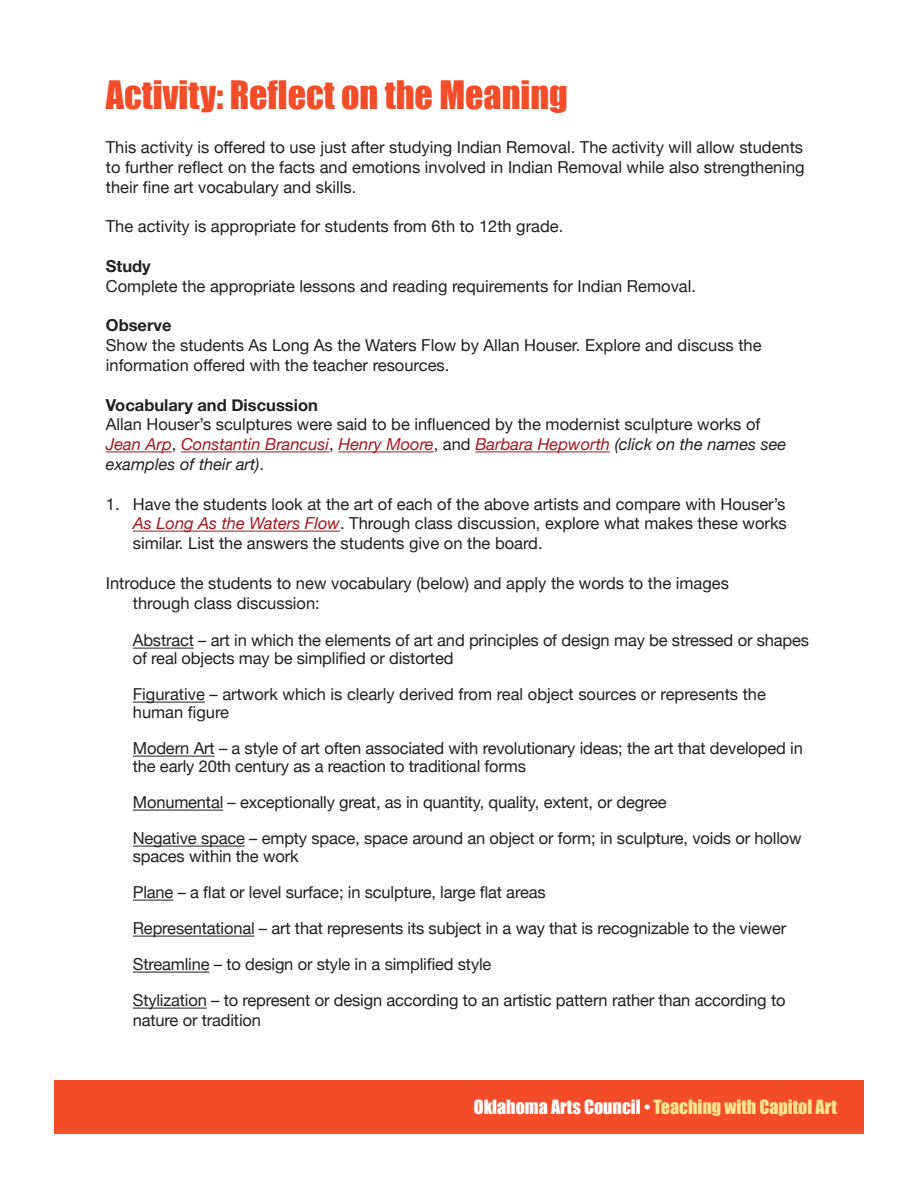
<style>
.page{position:relative;width:918px;height:1188px;background:#fff}
.page>*{position:absolute;margin:0;border:0;box-sizing:border-box;transform-origin:0 0}
.activities{font:36px "Impact";color:#f24c29}
.t1{font:18px "Impact";color:#fbe592}
.activities-2{font:16.5px/19.8px "Helvetica Neue";letter-spacing:-.01em;color:#231f20}
.activities-3{font:700 16.5px "Helvetica Neue";color:#231f20}
.s1{font-style:italic;color:#a2181c}
.s2{font-style:italic}
.s3{color:#fff}
</style>
<div class="page">
<hr style="left:106px;top:451px;width:66px;height:1px;background:#a2181c">
<hr style="left:181px;top:451px;width:148px;height:1px;background:#a2181c">
<hr style="left:338px;top:451px;width:96px;height:1px;background:#a2181c">
<hr style="left:475px;top:451px;width:135px;height:1px;background:#a2181c">
<hr style="left:133px;top:531px;width:207px;height:1px;background:#a2181c">
<hr style="left:133px;top:648px;width:61px;height:1px;background:#231f20">
<hr style="left:133px;top:702px;width:72px;height:1px;background:#231f20">
<hr style="left:133px;top:756px;width:82px;height:1px;background:#231f20">
<hr style="left:133px;top:810px;width:90px;height:1px;background:#231f20">
<hr style="left:133px;top:846px;width:112px;height:1px;background:#231f20">
<hr style="left:133px;top:900px;width:40px;height:1px;background:#231f20">
<hr style="left:133px;top:936px;width:122px;height:1px;background:#231f20">
<hr style="left:133px;top:972px;width:76px;height:1px;background:#231f20">
<hr style="left:133px;top:1008px;width:74px;height:1px;background:#231f20">
<div style="left:54px;top:1080px;width:810px;height:54px;background:#f24c29"></div>
<p class="activities" style="left:106px;top:67px;width:464px">Activity: Reflect on the Meaning</p>
<p class="activities-2" style="left:106px;top:136px;width:700px;text-align:justify">This activity is offered to use just after studying Indian Removal. The activity will allow students to further reflect on the facts and emotions involved in Indian Removal while also strengthening their fine art vocabulary and skills.</p>
<p class="activities-2" style="left:106px;top:216px;width:459px">The activity is appropriate for students from 6th to 12th grade.</p>
<p class="activities-3" style="left:106px;top:251px;width:46px">Study</p>
<p class="activities-2" style="left:106px;top:275px;width:592px">Complete the appropriate lessons and reading requirements for Indian Removal.</p>
<p class="activities-3" style="left:106px;top:311px;width:67px">Observe</p>
<p class="activities-2" style="left:106px;top:334px;width:657px">Show the students As Long As the Waters Flow by Allan Houser. Explore and discuss the information offered with the teacher resources.</p>
<p class="activities-3" style="left:106px;top:390px;width:214px">Vocabulary and Discussion</p>
<p class="activities-2" style="left:106px;top:414px;width:682px">Allan Houser’s sculptures were said to be influenced by the modernist sculpture works of<br><span class="s1">Jean Arp</span>, <span class="s1">Constantin Brancusi</span>, <span class="s1">Henry Moore</span>, and <span class="s1">Barbara Hepworth</span> <span class="s2">(click on the names see examples of their art)</span>.</p>
<p class="activities-2" style="left:133px;top:493px;width:655px;text-align:justify;text-indent:-27px">1. Have the students look at the art of each of the above artists and compare with Houser’s <span class="s1">As Long As the Waters Flow</span>. Through class discussion, explore what makes these works similar. List the answers the students give on the board.</p>
<p class="activities-2" style="left:133px;top:572px;width:598px;text-indent:-27px">Introduce the students to new vocabulary (below) and apply the words to the images through class discussion:</p>
<p class="activities-2" style="left:133px;top:630px;width:678px;line-height:18px">Abstract – art in which the elements of art and principles of design may be stressed or shapes of real objects may be simplified or distorted</p>
<p class="activities-2" style="left:133px;top:684px;width:635px;line-height:18px">Figurative – artwork which is clearly derived from real object sources or represents the human figure</p>
<p class="activities-2" style="left:133px;top:738px;width:672px;line-height:18px">Modern Art – a style of art often associated with revolutionary ideas; the art that developed in the early 20th century as a reaction to traditional forms</p>
<p class="activities-2" style="left:133px;top:783px;width:670px;line-height:36px">Monumental – exceptionally great, as in quantity, quality, extent, or degree<br>Negative space – empty space, space around an object or form; in sculpture, voids or hollow</p>
<p class="activities-2" style="left:133px;top:837px;width:655px;line-height:36px">spaces within the work<br>Plane – a flat or level surface; in sculpture, large flat areas<br>Representational – art that represents its subject in a way that is recognizable to the viewer Streamline – to design or style in a simplified style<br>Stylization – to represent or design according to an artistic pattern rather than according to</p>
<p class="activities-2" style="left:133px;top:1009px;width:130px">nature or tradition</p>
<p class="t1" style="left:474px;top:1093px;width:365px"><span class="s3">Oklahoma Arts Council •</span> Teaching with Capitol Art</p>
</div>
